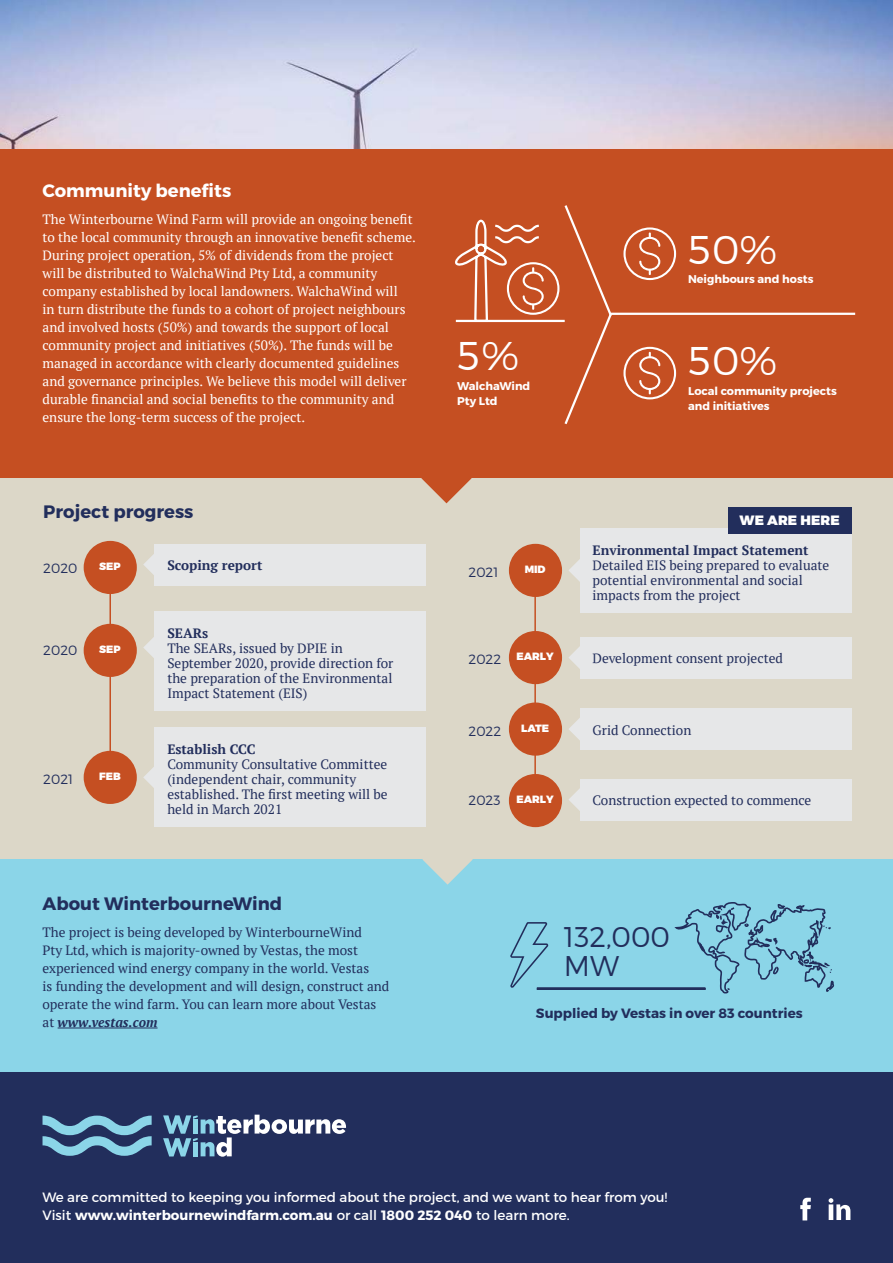
<style>
.page{position:relative;width:893px;height:1263px;background:#fff}
.page>*{position:absolute;margin:0;border:0;box-sizing:border-box;transform-origin:0 0}
.t1{font:300 40.05px "Montserrat";color:#fff}
.t2{font:300 28.5px/29px "Montserrat";color:#222e5c}
.t3{font:700 18px "Montserrat";color:#222e5c}
.t4{font:700 18px "Montserrat";color:#fff}
.t5{font:13.5px/15px "PT Serif";color:#222e5c}
.t6{font:13.5px/18px "PT Serif";color:#fff}
.t7{font:13.5px/18px "Montserrat";color:#fff}
.t8{font:700 13.5px "PT Serif";color:#222e5c}
.t9{font:700 13.5px "Montserrat";color:#222e5c}
.t10{font:300 13.5px "Montserrat";color:#222e5c}
.t11{font:900 13.5px "Montserrat";letter-spacing:.01em;color:#fff}
.t12{font:700 11.25px/15px "Montserrat";color:#fff}
.t13{font:900 10.5px "Montserrat";color:#fff}
.s1{font-weight:700;font-style:italic}
.s2{font-weight:300;font-size:13.5px;color:#222e5c}
.s3{font-weight:700}
</style>
<div class="page">
<div style="left:0;top:859px;width:893px;height:227px;background:#8bd5e8"></div>
<div style="left:0;top:476px;width:893px;height:383px;background:#dcd7c8"></div>
<svg style="left:422px;top:859px;width:51px;height:26px"></svg>
<hr style="left:109px;top:566px;width:2px;height:214px;background:#c54f22">
<hr style="left:534px;top:580px;width:2px;height:224px;background:#c54f22">
<div style="left:509px;top:544px;width:53px;height:53px;background:#c54f22;border-radius:50%"></div>
<div style="left:580px;top:528px;width:271px;height:85px;background:#e6e7e8"></div>
<svg style="left:569px;top:559px;width:11px;height:23px"></svg>
<div style="left:84px;top:541px;width:53px;height:53px;background:#c54f22;border-radius:50%"></div>
<div style="left:155px;top:544px;width:271px;height:41px;background:#e6e7e8"></div>
<svg style="left:143px;top:553px;width:12px;height:23px"></svg>
<div style="left:509px;top:631px;width:53px;height:53px;background:#c54f22;border-radius:50%"></div>
<div style="left:580px;top:637px;width:271px;height:41px;background:#e6e7e8"></div>
<svg style="left:569px;top:646px;width:11px;height:23px"></svg>
<div style="left:509px;top:702px;width:53px;height:54px;background:#c54f22;border-radius:50%"></div>
<div style="left:580px;top:708px;width:271px;height:42px;background:#e6e7e8"></div>
<svg style="left:569px;top:718px;width:11px;height:22px"></svg>
<div style="left:84px;top:624px;width:53px;height:53px;background:#c54f22;border-radius:50%"></div>
<div style="left:155px;top:611px;width:271px;height:100px;background:#e6e7e8"></div>
<svg style="left:143px;top:636px;width:12px;height:23px"></svg>
<div style="left:84px;top:751px;width:53px;height:53px;background:#c54f22;border-radius:50%"></div>
<div style="left:155px;top:728px;width:271px;height:99px;background:#e6e7e8"></div>
<svg style="left:143px;top:766px;width:12px;height:23px"></svg>
<div style="left:509px;top:774px;width:53px;height:53px;background:#c54f22;border-radius:50%"></div>
<div style="left:580px;top:779px;width:271px;height:41px;background:#e6e7e8"></div>
<svg style="left:569px;top:788px;width:11px;height:23px"></svg>
<div style="left:728px;top:507px;width:123px;height:27px;background:#222e5c"></div>
<svg style="left:421px;top:478px;width:51px;height:25px"></svg>
<div style="left:0;top:149px;width:893px;height:329px;background:#c54f22"></div>
<hr style="left:611px;top:313px;width:244px;height:2px;background:#fff">
<hr style="left:58px;top:1028px;width:100px;height:1px;background:#222e5c">
<svg style="left:455px;top:205px;width:159px;height:220px"></svg>
<hr style="left:456px;top:320px;width:109px;height:2px;background:#fff">
<svg style="left:623px;top:227px;width:53px;height:53px"></svg>
<svg style="left:623px;top:347px;width:53px;height:52px"></svg>
<svg style="left:674px;top:902px;width:160px;height:91px"></svg>
<hr style="left:537px;top:987px;width:168px;height:3px;background:#222e5c">
<svg style="left:510px;top:922px;width:39px;height:68px"></svg>
<img style="left:0;top:0;width:893px;height:149px">
<div style="left:0;top:1072px;width:893px;height:191px;background:#222e5c"></div>
<svg style="left:43px;top:1115px;width:109px;height:41px"></svg>
<svg style="left:163px;top:1115px;width:183px;height:42px"></svg>
<svg style="left:829px;top:1198px;width:21px;height:22px"></svg>
<svg style="left:800px;top:1198px;width:11px;height:22px"></svg>
<h3 class="t4" style="left:43px;top:180px;width:190px">Community benefits</h3>
<p class="t6" style="left:43px;top:210px;width:375px">The Winterbourne Wind Farm will provide an ongoing benefit to the local community through an innovative benefit scheme.<br>During project operation, 5% of dividends from the project will be distributed to WalchaWind Pty Ltd, a community company established by local landowners. WalchaWind will<br>in turn distribute the funds to a cohort of project neighbours and involved hosts (50%) and towards the support of local community project and initiatives (50%). The funds will be managed in accordance with clearly documented guidelines and governance principles. We believe this model will deliver durable financial and social benefits to the community and ensure the long-term success of the project.</p>
<h3 class="t3" style="left:43px;top:501px;width:152px">Project progress</h3>
<p class="t10" style="left:43px;top:560px;width:36px">2020</p>
<p class="t13" style="left:99px;top:560px;width:23px">SEP</p>
<p class="t8" style="left:167px;top:556px;width:97px">Scoping report</p>
<p class="t10" style="left:43px;top:642px;width:36px">2020</p>
<p class="t13" style="left:99px;top:643px;width:23px">SEP</p>
<p class="t10" style="left:43px;top:771px;width:31px">2021</p>
<p class="t13" style="left:99px;top:770px;width:23px">FEB</p>
<p class="t8" style="left:167px;top:624px;width:43px">SEARs</p>
<p class="t5" style="left:167px;top:640px;width:228px">The SEARs, issued by DPIE in<br>September 2020, provide direction for the preparation of the Environmental<br>Impact Statement (EIS)</p>
<p class="t8" style="left:167px;top:740px;width:90px">Establish CCC</p>
<p class="t5" style="left:167px;top:757px;width:222px">Community Consultative Committee (independent chair, community established. The first meeting will be held in March 2021</p>
<h3 class="t3" style="left:43px;top:893px;width:241px">About WinterbourneWind</h3>
<p class="t5" style="left:43px;top:923px;width:348px;line-height:18px">The project is being developed by WinterbourneWind<br>Pty Ltd, which is majority-owned by Vestas, the most experienced wind energy company in the world. Vestas<br>is funding the development and will design, construct and operate the wind farm. You can learn more about Vestas at <span class="s1">www.vestas.com</span></p>
<h1 class="t1" style="left:457px;top:332px;width:63px">5%</h1>
<p class="t12" style="left:457px;top:378px;width:75px">WalchaWind<br>Pty Ltd</p>
<p class="t10" style="left:468px;top:564px;width:31px">2021</p>
<p class="t13" style="left:525px;top:563px;width:22px">MID</p>
<h1 class="t1" style="left:688px;top:225px;width:91px">50%</h1>
<p class="t12" style="left:688px;top:271px;width:127px">Neighbours and hosts</p>
<h1 class="t1" style="left:688px;top:337px;width:91px">50%</h1>
<p class="t12" style="left:688px;top:383px;width:150px">Local community projects and initiatives</p>
<p class="t11" style="left:739px;top:512px;width:102px">WE ARE HERE</p>
<p class="t8" style="left:593px;top:541px;width:218px">Environmental Impact Statement</p>
<p class="t5" style="left:593px;top:557px;width:238px">Detailed EIS being prepared to evaluate potential environmental and social impacts from the project</p>
<p class="t13" style="left:468px;top:650px;width:87px"><span class="s2">2022</span> EARLY</p>
<p class="t5" style="left:593px;top:651px;width:192px">Development consent projected</p>
<p class="t10" style="left:468px;top:723px;width:34px">2022</p>
<p class="t13" style="left:521px;top:721px;width:29px">LATE</p>
<p class="t5" style="left:593px;top:722px;width:100px">Grid Connection</p>
<p class="t13" style="left:468px;top:793px;width:87px"><span class="s2">2023</span> EARLY</p>
<p class="t5" style="left:593px;top:793px;width:220px">Construction expected to commence</p>
<h2 class="t2" style="left:564px;top:921px;width:108px">132,000<br>MW</h2>
<p class="t9" style="left:536px;top:1005px;width:268px">Supplied by Vestas in over 83 countries</p>
<p class="t7" style="left:43px;top:1188px;width:626px">We are committed to keeping you informed about the project, and we want to hear from you!<br>Visit <span class="s3">www.winterbournewindfarm.com.au</span> or call <span class="s3">1800 252 040</span> to learn more.</p>
</div>
